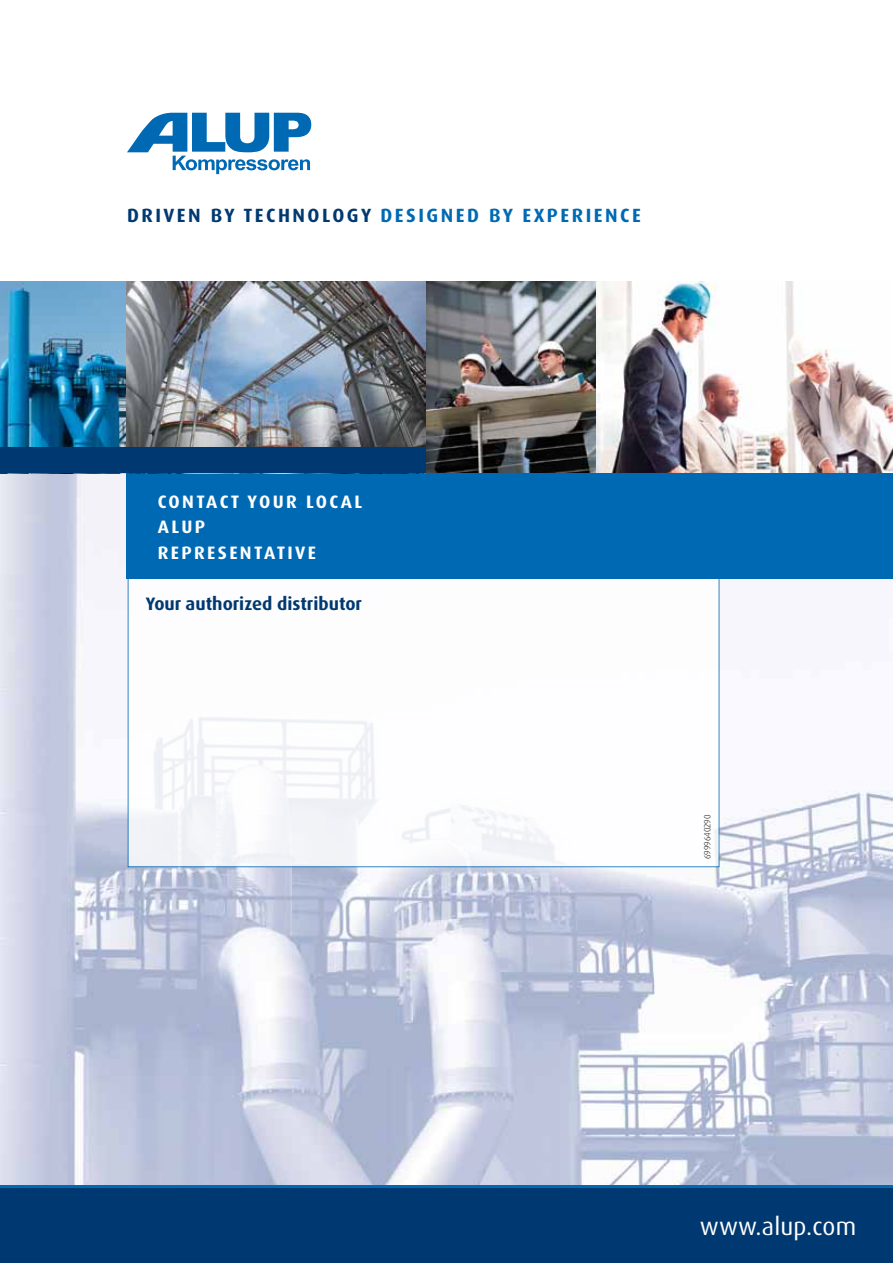
<style>
.page{position:relative;width:893px;height:1263px;background:#fff}
.page>*{position:absolute;margin:0;border:0;box-sizing:border-box;transform-origin:0 0}
.t1{font:24.6px "Dax Pro";letter-spacing:.01em;color:#fff}
.t2{font:700 19.2px "Dax Pro";color:#0069b4}
.t3{font:700 19.2px "Dax Pro";color:#003971}
.t4{font:700 18px/25.5px "Dax Pro";letter-spacing:.115em;color:#fff}
.t5{font:700 18px "Dax Pro";color:#003971}
.t6{font:300 9px "Dax Pro";color:#000}
.s1{color:#003971}
</style>
<div class="page">
<img style="left:0;top:473px;width:893px;height:712px">
<div style="left:128px;top:529px;width:591px;height:338px;background:#fff"></div>
<img style="left:0;top:282px;width:596px;height:191px">
<img style="left:596px;top:282px;width:297px;height:191px">
<div style="left:127px;top:473px;width:766px;height:106px;background:#0069b4"></div>
<div style="left:0;top:1187px;width:893px;height:76px;background:#003971"></div>
<div style="left:0;top:448px;width:426px;height:25px;background:#003971"></div>
<hr style="left:0;top:1185px;width:893px;height:3px;background:#0069b4">
<svg style="left:127px;top:113px;width:184px;height:61px"></svg>
<p class="t3" style="left:127px;top:203px;width:27px">DRIVEN</p>
<p class="t3" style="left:211px;top:203px;width:47px">BY TECHNOLOG</p>
<p class="t2" style="left:361px;top:203px;width:47px"><span class="s1">Y</span> DESIGNED</p>
<p class="t2" style="left:489px;top:203px;width:71px">BY EXPERIENCE</p>
<p class="t4" style="left:158px;top:489px;width:24px">CONTACT</p>
<p class="t4" style="left:248px;top:489px;width:25px">YOUR</p>
<p class="t4" style="left:306px;top:489px;width:12px">LOCAL</p>
<p class="t4" style="left:158px;top:514px;width:49px">ALUP<br>REPRESENTATIVE</p>
<p class="t5" style="left:146px;top:592px;width:218px">YOUR AUTHORIZED DISTRIBUTOR</p>
<p class="t6" style="left:702px;top:859px;width:46px;rotate:-90deg">6999640290</p>
<h1 class="t1" style="left:700px;top:1211px;width:158px">www.alup.com</h1>
</div>
